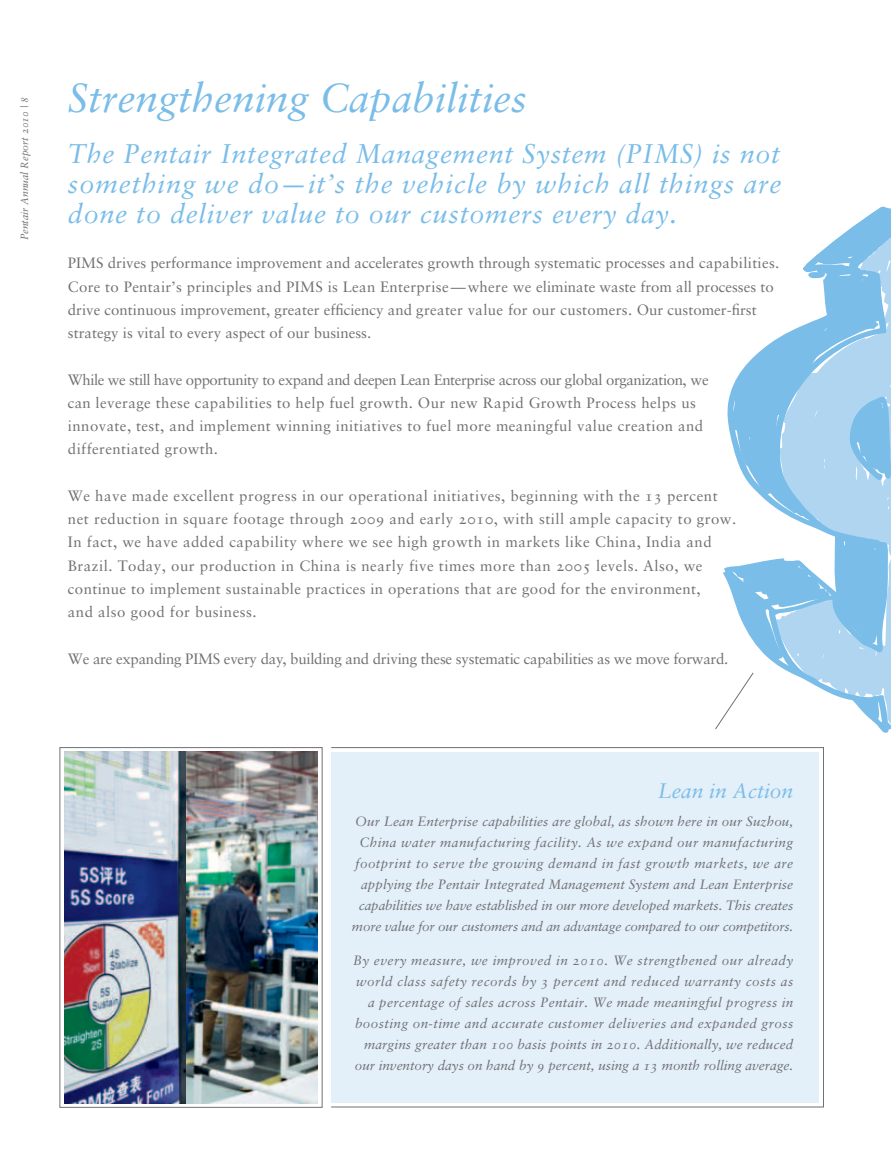
<style>
.page{position:relative;width:891px;height:1161px;background:#fff}
.page>*{position:absolute;margin:0;border:0;box-sizing:border-box;transform-origin:0 0}
.t1{font:40.5px "HK Sabon Italic Os F";color:#7abde8}
.t2{font:27px/30px "HK Sabon Italic Os F";letter-spacing:.03em;color:#7abde8;text-align:justify}
.t3{font:21px "HK Sabon Italic Os F";color:#7abde8}
.t4{font:15px/23.2px "HK Sabon";letter-spacing:.025em;color:#717074}
.t5{font:15px/23.2px "HK Sabon";color:#717074}
.t6{font:15px "HK Sabon";letter-spacing:-.015em;color:#717074}
.t7{font:13.5px/21px "HK Sabon Italic Os F";letter-spacing:.01em;color:#717074;text-align:right}
.t8{font:10.5px "HK Sabon Italic Os F";color:#717074}
</style>
<div class="page">
<div style="left:331px;top:752px;width:487px;height:350px;background:#e3eff9"></div>
<div style="left:60px;top:747px;width:262px;height:361px;border:1px solid #717074"></div>
<img style="left:186px;top:751px;width:132px;height:352px">
<svg style="left:715px;top:717px;width:8px;height:13px"></svg>
<svg style="left:723px;top:207px;width:168px;height:526px"></svg>
<svg style="left:728px;top:209px;width:163px;height:310px"></svg>
<img style="left:64px;top:751px;width:122px;height:352px">
<p class="t8" style="left:18px;top:240px;width:145px;rotate:-90deg">Pentair Annual Report 2010 | 8</p>
<h1 class="t1" style="left:68px;top:74px;width:461px">Strengthening Capabilities</h1>
<h2 class="t2" style="left:68px;top:139px;width:715px">The Pentair Integrated Management System (PIMS) is not something we do—it’s the vehicle by which all things are done to deliver value to our customers every day.</h2>
<p class="t5" style="left:68px;top:251px;width:713px">PIMS drives performance improvement and accelerates growth through systematic processes and capabilities.<br>Core to Pentair’s principles and PIMS is Lean Enterprise —where we eliminate waste from all processes to drive continuous improvement, greater efficiency and greater value for our customers. Our customer-first strategy is vital to every aspect of our business.</p>
<p class="t4" style="left:68px;top:368px;width:642px">While we still have opportunity to expand and deepen Lean Enterprise across our global organization, we can leverage these capabilities to help fuel growth. Our new Rapid Growth Process helps us innovate, test, and implement winning initiatives to fuel more meaningful value creation and differentiated growth.</p>
<p class="t4" style="left:68px;top:484px;width:670px">We have made excellent progress in our operational initiatives, beginning with the 13 percent net reduction in square footage through 2009 and early 2010, with still ample capacity to grow.<br>In fact, we have added capability where we see high growth in markets like China, India and Brazil. Today, our production in China is nearly five times more than 2005 levels. Also, we continue to implement sustainable practices in operations that are good for the environment,<br>and also good for business.</p>
<p class="t6" style="left:68px;top:649px;width:662px">We are expanding PIMS every day, building and driving these systematic capabilities as we move forward.</p>
<h3 class="t3" style="left:658px;top:778px;width:137px">Lean in Action</h3>
<p class="t7" style="left:352px;top:810px;width:443px">Our Lean Enterprise capabilities are global, as shown here in our Suzhou, China water manufacturing facility. As we expand our manufacturing footprint to serve the growing demand in fast growth markets, we are applying the Pentair Integrated Management System and Lean Enterprise capabilities we have established in our more developed markets. This creates more value for our customers and an advantage compared to our competitors.</p>
<p class="t7" style="left:353px;top:950px;width:442px">By every measure, we improved in 2010. We strengthened our already world class safety records by 3 percent and reduced warranty costs as a percentage of sales across Pentair. We made meaningful progress in boosting on-time and accurate customer deliveries and expanded gross margins greater than 100 basis points in 2010. Additionally, we reduced our inventory days on hand by 9 percent, using a 13 month rolling average.</p>
</div>
